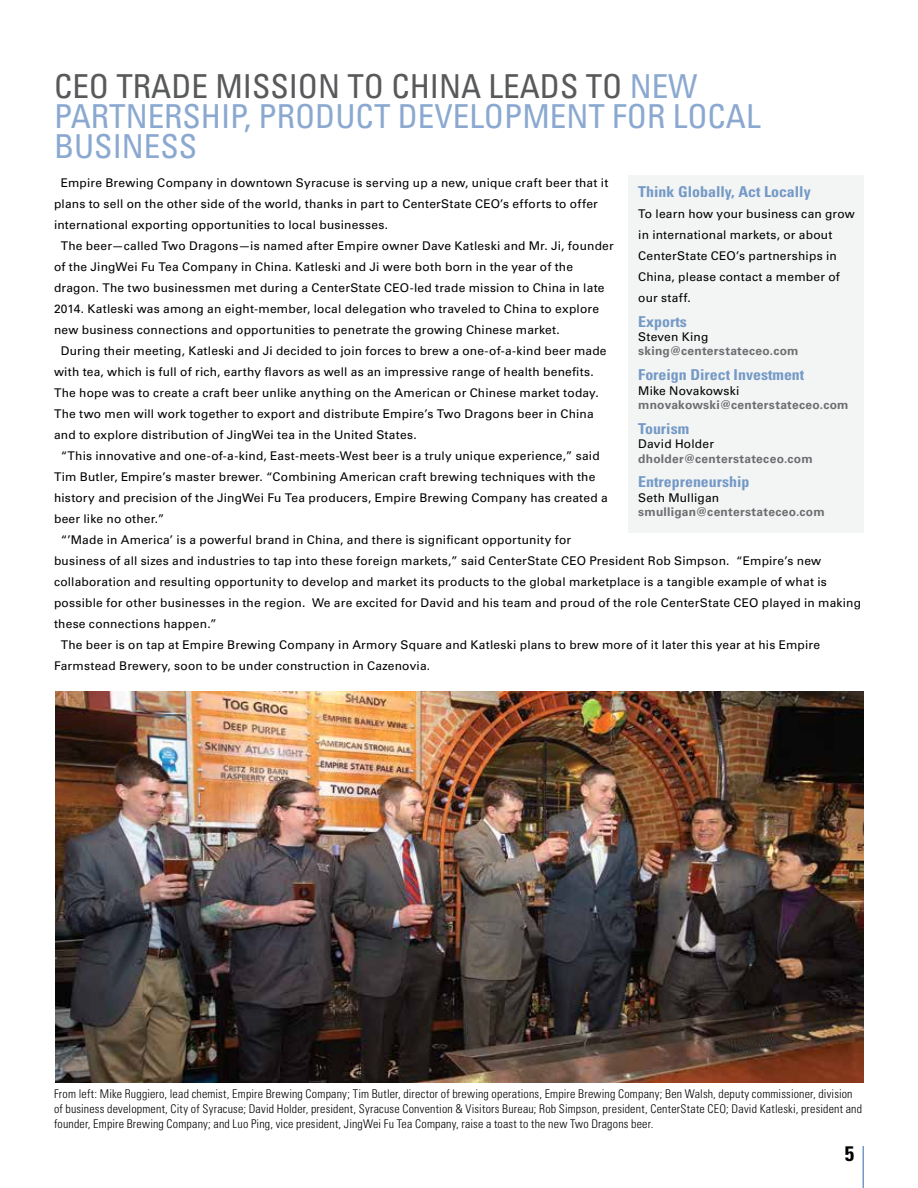
<style>
.page{position:relative;width:918px;height:1188px;background:#fff}
.page>*{position:absolute;margin:0;border:0;box-sizing:border-box;transform-origin:0 0}
.t1{font:condensed 33px/30px "Univers LT Std";color:#8ba9d0}
.t2{font:700 condensed 21px "Univers LT Std";color:#000}
.t3{font:700 condensed 15px "Univers LT Std";color:#7399c6;scale:1.06 1}
.t4{font:12px/21px "Univers LT Std";letter-spacing:.015em;color:#000}
.t5{font:300 condensed 12px/15px "Univers LT Std";letter-spacing:.015em;color:#000}
.t6{font:700 12px "Univers LT Std";letter-spacing:.025em;color:#6d6e71}
.s1{color:#58595b}
</style>
<div class="page">
<hr style="left:862px;top:1146px;width:2px;height:42px;background:#7399c6">
<img style="left:55px;top:691px;width:809px;height:391px">
<div style="left:629px;top:175px;width:235px;height:358px;background:#f3f4f4"></div>
<h1 class="t1" style="left:54px;top:71px;width:708px"><span class="s1">CEO TRADE MISSION TO CHINA LEADS TO</span> NEW<br>PARTNERSHIP, PRODUCT DEVELOPMENT FOR LOCAL<br>BUSINESS</h1>
<p class="t4" style="left:61px;top:172px;width:549px">Empire Brewing Company in downtown Syracuse is serving up a new, unique craft beer that it</p>
<p class="t4" style="left:54px;top:193px;width:545px">plans to sell on the other side of the world, thanks in part to CenterState CEO’s efforts to offer</p>
<p class="t4" style="left:54px;top:214px;width:336px">international exporting opportunities to local businesses.</p>
<p class="t4" style="left:61px;top:235px;width:555px">The beer—called Two Dragons—is named after Empire owner Dave Katleski and Mr. Ji, founder</p>
<p class="t4" style="left:54px;top:256px;width:521px">of the JingWei Fu Tea Company in China. Katleski and Ji were both born in the year of the</p>
<p class="t4" style="left:54px;top:277px;width:552px">dragon. The two businessmen met during a CenterState CEO-led trade mission to China in late</p>
<p class="t4" style="left:54px;top:298px;width:547px">2014. Katleski was among an eight-member, local delegation who traveled to China to explore</p>
<p class="t4" style="left:54px;top:319px;width:507px">new business connections and opportunities to penetrate the growing Chinese market.</p>
<p class="t4" style="left:61px;top:340px;width:547px">During their meeting, Katleski and Ji decided to join forces to brew a one-of-a-kind beer made</p>
<p class="t4" style="left:54px;top:361px;width:541px">with tea, which is full of rich, earthy flavors as well as an impressive range of health benefits.</p>
<p class="t4" style="left:54px;top:382px;width:546px">The hope was to create a craft beer unlike anything on the American or Chinese market today.</p>
<p class="t4" style="left:54px;top:403px;width:541px">The two men will work together to export and distribute Empire’s Two Dragons beer in China</p>
<p class="t4" style="left:54px;top:424px;width:364px">and to explore distribution of JingWei tea in the United States.</p>
<p class="t4" style="left:61px;top:445px;width:540px">“This innovative and one-of-a-kind, East-meets-West beer is a truly unique experience,” said</p>
<p class="t4" style="left:54px;top:466px;width:543px">Tim Butler, Empire’s master brewer. “Combining American craft brewing techniques with the</p>
<p class="t4" style="left:54px;top:487px;width:555px">history and precision of the JingWei Fu Tea producers, Empire Brewing Company has created a</p>
<p class="t4" style="left:54px;top:508px;width:112px">beer like no other.”</p>
<p class="t4" style="left:61px;top:529px;width:512px">“’Made in America’ is a powerful brand in China, and there is significant opportunity for</p>
<p class="t4" style="left:54px;top:550px;width:769px">business of all sizes and industries to tap into these foreign markets,” said CenterState CEO President Rob Simpson. “Empire’s new</p>
<p class="t4" style="left:54px;top:571px;width:774px">collaboration and resulting opportunity to develop and market its products to the global marketplace is a tangible example of what is</p>
<p class="t4" style="left:54px;top:592px;width:809px">possible for other businesses in the region. We are excited for David and his team and proud of the role CenterState CEO played in making</p>
<p class="t4" style="left:54px;top:613px;width:164px">these connections happen.”</p>
<p class="t4" style="left:61px;top:634px;width:761px">The beer is on tap at Empire Brewing Company in Armory Square and Katleski plans to brew more of it later this year at his Empire</p>
<p class="t4" style="left:54px;top:655px;width:378px">Farmstead Brewery, soon to be under construction in Cazenovia.</p>
<p class="t3" style="left:638px;top:182px;width:164px">Think Globally, Act Locally</p>
<p class="t4" style="left:638px;top:203px;width:218px">To learn how your business can grow in international markets, or about<br>CenterState CEO’s partnerships in<br>China, please contact a member of our staff.</p>
<p class="t3" style="left:638px;top:312px;width:47px">Exports</p>
<p class="t4" style="left:638px;top:326px;width:72px">Steven King</p>
<p class="t6" style="left:638px;top:344px;width:162px">sking@centerstateceo.com</p>
<p class="t3" style="left:638px;top:366px;width:158px">Foreign Direct Investment</p>
<p class="t4" style="left:638px;top:380px;width:103px">Mike Novakowski</p>
<p class="t6" style="left:638px;top:398px;width:212px">mnovakowski@centerstateceo.com</p>
<p class="t3" style="left:638px;top:419px;width:50px">Tourism</p>
<p class="t4" style="left:638px;top:433px;width:77px">David Holder</p>
<p class="t6" style="left:638px;top:451px;width:176px">dholder@centerstateceo.com</p>
<p class="t3" style="left:638px;top:473px;width:106px">Entrepreneurship</p>
<p class="t4" style="left:638px;top:487px;width:82px">Seth Mulligan</p>
<p class="t6" style="left:638px;top:505px;width:188px">smulligan@centerstateceo.com</p>
<p class="t5" style="left:54px;top:1087px;width:810px">From left: Mike Ruggiero, lead chemist, Empire Brewing Company; Tim Butler, director of brewing operations, Empire Brewing Company; Ben Walsh, deputy commissioner, division of business development, City of Syracuse; David Holder, president, Syracuse Convention &amp; Visitors Bureau; Rob Simpson, president, CenterState CEO; David Katleski, president and founder, Empire Brewing Company; and Luo Ping, vice president, JingWei Fu Tea Company, raise a toast to the new Two Dragons beer.</p>
<h2 class="t2" style="left:845px;top:1141px;width:11px">5</h2>
</div>
